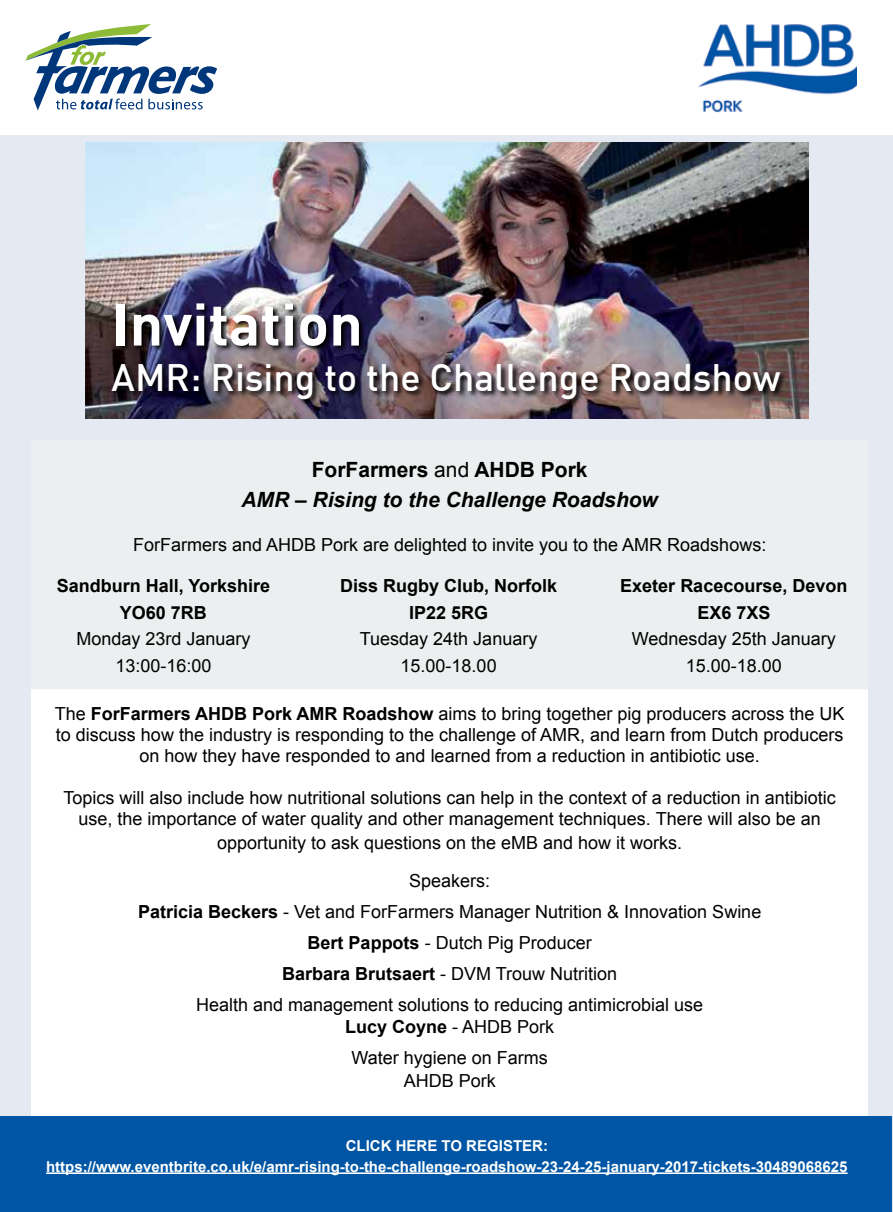
<style>
.page{position:relative;width:893px;height:1212px;background:#fff}
.page>*{position:absolute;margin:0;border:0;box-sizing:border-box;transform-origin:0 0}
.t1{font:700 58.8px "DIN Offc";color:#fff}
.t2{font:500 37.5px "DIN Offc";color:#fff}
.t3{font:italic 700 21px/30px "Arial";color:#000;text-align:center}
.t4{font:18px/31px "Arial";color:#000;text-align:center}
.t5{font:700 18px/26.5px "Arial";color:#000;text-align:center}
.t6{font:700 15px/21px "Arial";color:#fff;text-align:center}
.s1{font-style:normal}
.s2{font-weight:400;font-style:normal}
.s3{font-weight:700}
</style>
<div class="page">
<div style="left:0;top:427px;width:893px;height:785px;background:#eceff0"></div>
<div style="left:32px;top:689px;width:836px;height:459px;background:#fff"></div>
<div style="left:0;top:135px;width:893px;height:293px;background:#e5e9f2"></div>
<img style="left:85px;top:143px;width:723px;height:275px">
<img style="left:111px;top:301px;width:676px;height:105px">
<svg style="left:26px;top:24px;width:191px;height:86px"></svg>
<img style="left:698px;top:24px;width:158px;height:89px">
<div style="left:1px;top:1116px;width:891px;height:96px;background:#0056a4"></div>
<hr style="left:46px;top:1172px;width:802px;height:2px;background:#fff">
<h1 class="t1" style="left:112px;top:286px;width:253px">Invitation</h1>
<h2 class="t2" style="left:112px;top:353px;width:670px">AMR: Rising to the Challenge Roadshow</h2>
<p class="t3" style="left:241px;top:455px;width:418px"><span class="s1">ForFarmers</span> <span class="s2">and</span> <span class="s1">AHDB Pork<br></span>AMR – Rising to the Challenge Roadshow</p>
<p class="t4" style="left:133px;top:528px;width:635px">ForFarmers and AHDB Pork are delighted to invite you to the AMR Roadshows:</p>
<p class="t5" style="left:57px;top:573px;width:215px">Sandburn Hall, Yorkshire<br>YO60 7RB</p>
<p class="t4" style="left:76px;top:626px;width:176px;line-height:26.5px">Monday 23rd January<br>13:00-16:00</p>
<p class="t5" style="left:340px;top:573px;width:219px">Diss Rugby Club, Norfolk<br>IP22 5RG</p>
<p class="t4" style="left:360px;top:626px;width:179px;line-height:26.5px">Tuesday 24th January<br>15.00-18.00</p>
<p class="t5" style="left:620px;top:573px;width:229px">Exeter Racecourse, Devon<br>EX6 7XS</p>
<p class="t4" style="left:632px;top:626px;width:205px;line-height:26.5px">Wednesday 25th January<br>15.00-18.00</p>
<p class="t4" style="left:55px;top:703px;width:791px;line-height:21px">The <span class="s3">ForFarmers AHDB Pork AMR Roadshow</span> aims to bring together pig producers across the UK to discuss how the industry is responding to the challenge of AMR, and learn from Dutch producers on how they have responded to and learned from a reduction in antibiotic use.</p>
<p class="t4" style="left:63px;top:787px;width:774px;line-height:21px">Topics will also include how nutritional solutions can help in the context of a reduction in antibiotic use, the importance of water quality and other management techniques. There will also be an</p>
<p class="t4" style="left:217px;top:824px;width:467px;line-height:37.5px">opportunity to ask questions on the eMB and how it works.<br>Speakers:</p>
<p class="t4" style="left:138px;top:896px;width:625px"><span class="s3">Patricia Beckers</span> - Vet and ForFarmers Manager Nutrition &amp; Innovation Swine <span class="s3">Bert Pappots</span> - Dutch Pig Producer<br><span class="s3">Barbara Brutsaert</span> - DVM Trouw Nutrition<br>Health and management solutions to reducing antimicrobial use</p>
<p class="t4" style="left:345px;top:1011px;width:211px"><span class="s3">Lucy Coyne</span> - AHDB Pork<br>Water hygiene on Farms</p>
<p class="t4" style="left:404px;top:1065px;width:94px">AHDB Pork</p>
<p class="t6" style="left:46px;top:1135px;width:803px">CLICK HERE TO REGISTER: https://www.eventbrite.co.uk/e/amr-rising-to-the-challenge-roadshow-23-24-25-january-2017-tickets-30489068625</p>
</div>
